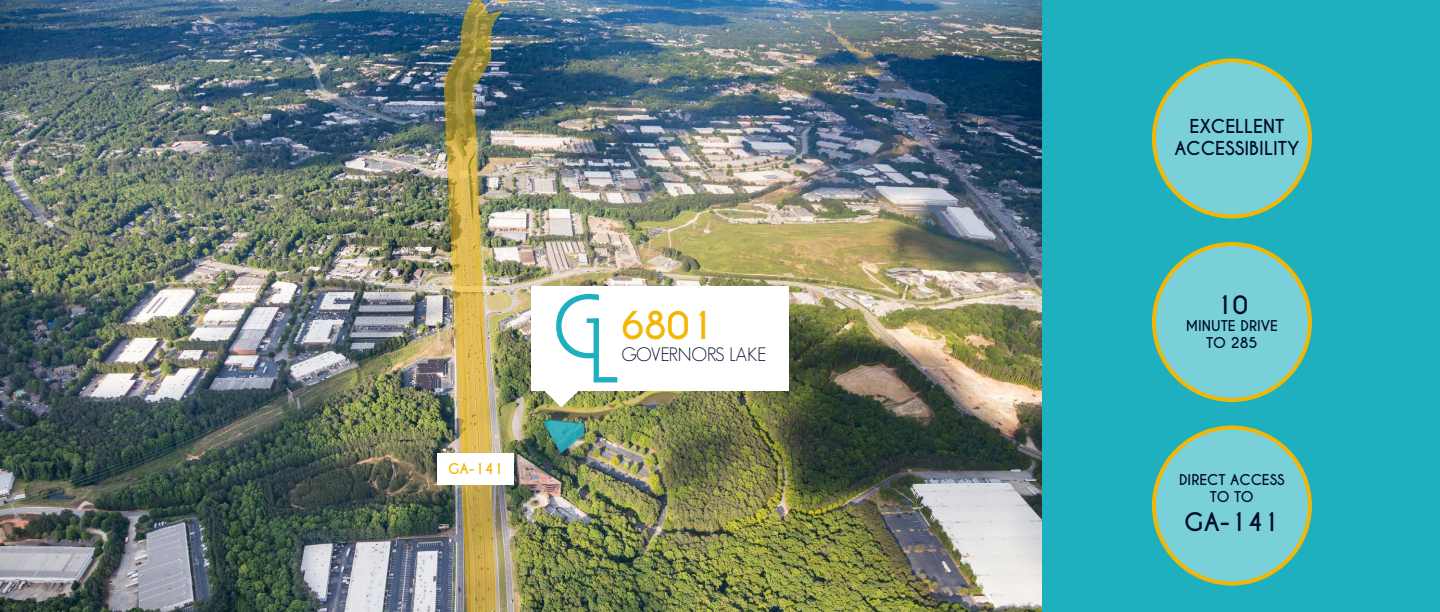
<style>
.page{position:relative;width:1440px;height:612px;background:#fff}
.page>*{position:absolute;margin:0;border:0;box-sizing:border-box;transform-origin:0 0}
.t1{font:700 36px "Caviar Dreams";color:#f2b705}
.t2{font:700 24px "Caviar Dreams";color:#010d28}
.t3{font:300 19px "Geosans";color:#010d28}
.t4{font:700 18px "Caviar Dreams";color:#010d28}
.t5{font:700 14px/16.8px "Caviar Dreams";color:#010d28;text-align:center}
.t6{font:700 14px "Caviar Dreams";color:#f2b705}
</style>
<div class="page">
<img style="left:0;top:0;width:1043px;height:612px">
<div style="left:1043px;top:0;width:397px;height:612px;background:#1fb0bf"></div>
<div style="left:1154px;top:60px;width:156px;height:156px;background:#7ad0d9;border-radius:50%"></div>
<div style="left:1152px;top:58px;width:160px;height:160px;border:4px solid #f2b705;border-radius:50%"></div>
<div style="left:1154px;top:244px;width:156px;height:156px;background:#7ad0d9;border-radius:50%"></div>
<div style="left:1152px;top:242px;width:160px;height:160px;border:4px solid #f2b705;border-radius:50%"></div>
<div style="left:1154px;top:428px;width:156px;height:156px;background:#7ad0d9;border-radius:50%"></div>
<div style="left:1152px;top:426px;width:160px;height:160px;border:4px solid #f2b705;border-radius:50%"></div>
<svg style="left:543px;top:420px;width:42px;height:34px"></svg>
<div style="left:531px;top:286px;width:257px;height:104px;background:#fff"></div>
<svg style="left:544px;top:390px;width:35px;height:18px"></svg>
<svg style="left:556px;top:294px;width:61px;height:88px"></svg>
<svg style="left:587px;top:318px;width:12px;height:5px"></svg>
<img style="left:442px;top:0;width:67px;height:612px">
<div style="left:437px;top:453px;width:77px;height:32px;background:#fff"></div>
<p class="t6" style="left:448px;top:460px;width:57px">GA-141</p>
<p class="t1" style="left:622px;top:303px;width:95px">6801</p>
<p class="t3" style="left:622px;top:344px;width:146px">GOVERNORS LAKE</p>
<p class="t4" style="left:1190px;top:116px;width:96px">EXCELLENT</p>
<p class="t4" style="left:1175px;top:137px;width:126px">ACCESSIBILITY</p>
<p class="t2" style="left:1216px;top:291px;width:33px">10</p>
<p class="t5" style="left:1186px;top:318px;width:94px">MINUTE DRIVE<br>TO 285</p>
<p class="t5" style="left:1179px;top:472px;width:107px">DIRECT ACCESS<br>TO TO</p>
<p class="t2" style="left:1184px;top:507px;width:97px">GA-141</p>
</div>
